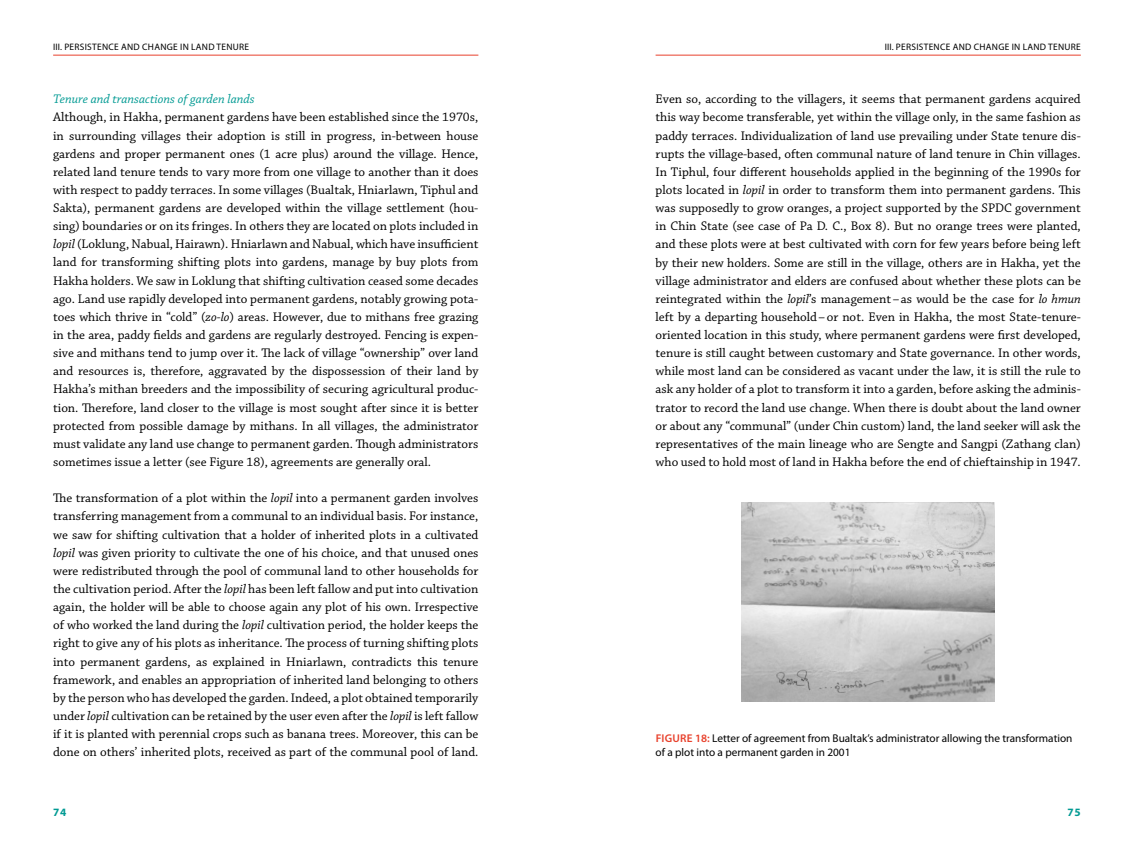
<style>
.page{position:relative;width:1134px;height:851px;background:#fff}
.page>*{position:absolute;margin:0;border:0;box-sizing:border-box;transform-origin:0 0}
.t1{font:13.12px/18.1px "Chaparral Pro";color:#000;text-align:justify}
.t2{font:italic 13.12px "Chaparral Pro";color:#009a93}
.t3{font:11.25px/13.8px "Myriad Pro";color:#000}
.t4{font:700 11.25px "Myriad Pro";color:#009a93}
.t5{font:9.38px "Myriad Pro";letter-spacing:.03em;color:#000}
.s1{font-style:italic}
.s2{font-weight:600;color:#e8412c}
</style>
<div class="page">
<hr style="left:53px;top:55px;width:425px;height:1px;background:#e8412c">
<hr style="left:656px;top:55px;width:425px;height:1px;background:#e8412c">
<img style="left:742px;top:502px;width:252px;height:199px">
<p class="t5" style="left:53px;top:41px;width:197px">III. PERSISTENCE AND CHANGE IN LAND TENURE</p>
<p class="t5" style="left:885px;top:41px;width:197px">III. PERSISTENCE AND CHANGE IN LAND TENURE</p>
<p class="t2" style="left:53px;top:92px;width:203px">Tenure and transactions of garden lands</p>
<p class="t1" style="left:53px;top:109px;width:427px">Although, in Hakha, permanent gardens have been established since the 1970s, in surrounding villages their adoption is still in progress, in-between house gardens and proper permanent ones (1 acre plus) around the village. Hence, related land tenure tends to vary more from one village to another than it does with respect to paddy terraces. In some villages (Bualtak, Hniarlawn, Tiphul and Sakta), permanent gardens are developed within the village settlement (hou&shy;sing) boundaries or on its fringes. In others they are located on plots included in <span class="s1">lopil</span> (Loklung, Nabual, Hairawn). Hniarlawn and Nabual, which have insufficient land for transforming shifting plots into gardens, manage by buy plots from Hakha holders. We saw in Loklung that shifting cultivation ceased some decades ago. Land use rapidly developed into permanent gardens, notably growing pota&shy;toes which thrive in “cold” (<span class="s1">zo-lo</span>) areas. However, due to mithans free grazing in the area, paddy fields and gardens are regularly destroyed. Fencing is expen&shy;sive and mithans tend to jump over it. The lack of village “ownership” over land and resources is, therefore, aggravated by the dispossession of their land by Hakha’s mithan breeders and the impossibility of securing agricultural produc&shy;tion. Therefore, land closer to the village is most sought after since it is better protected from possible damage by mithans. In all villages, the administrator must validate any land use change to permanent garden. Though administrators sometimes issue a letter (see Figure 18), agreements are generally oral.</p>
<p class="t1" style="left:53px;top:489px;width:427px">The transformation of a plot within the <span class="s1">lopil</span> into a permanent garden involves transferring management from a communal to an individual basis. For instance, we saw for shifting cultivation that a holder of inherited plots in a cultivated <span class="s1">lopil</span> was given priority to cultivate the one of his choice, and that unused ones were redistributed through the pool of communal land to other households for the cultivation period. After the <span class="s1">lopil</span> has been left fallow and put into cultivation again, the holder will be able to choose again any plot of his own. Irrespective of who worked the land during the <span class="s1">lopil</span> cultivation period, the holder keeps the right to give any of his plots as inheritance. The process of turning shifting plots into permanent gardens, as explained in Hniarlawn, contradicts this tenure framework, and enables an appropriation of inherited land belonging to others by the person who has developed the garden. Indeed, a plot obtained temporarily under <span class="s1">lopil</span> cultivation can be retained by the user even after the <span class="s1">lopil</span> is left fallow if it is planted with perennial crops such as banana trees. Moreover, this can be done on others’ inherited plots, received as part of the communal pool of land.</p>
<p class="t1" style="left:656px;top:90px;width:427px">Even so, according to the villagers, it seems that permanent gardens acquired this way become transferable, yet within the village only, in the same fashion as paddy terraces. Individualization of land use prevailing under State tenure dis&shy;rupts the village-based, often communal nature of land tenure in Chin villages.<br>In Tiphul, four different households applied in the beginning of the 1990s for plots located in <span class="s1">lopil</span> in order to transform them into permanent gardens. This was supposedly to grow oranges, a project supported by the SPDC government in Chin State (see case of Pa D. C., Box 8). But no orange trees were planted, and these plots were at best cultivated with corn for few years before being left by their new holders. Some are still in the village, others are in Hakha, yet the village administrator and elders are confused about whether these plots can be reintegrated within the <span class="s1">lopil</span>’s management–as would be the case for <span class="s1">lo hmun </span>left by a departing household–or not. Even in Hakha, the most State-tenure&shy;oriented location in this study, where permanent gardens were first developed, tenure is still caught between customary and State governance. In other words, while most land can be considered as vacant under the law, it is still the rule to ask any holder of a plot to transform it into a garden, before asking the adminis&shy;trator to record the land use change. When there is doubt about the land owner or about any “communal” (under Chin custom) land, the land seeker will ask the representatives of the main lineage who are Sengte and Sangpi (Zathang clan) who used to hold most of land in Hakha before the end of chieftainship in 1947.</p>
<p class="t3" style="left:656px;top:731px;width:418px"><span class="s2">FIGURE 18:</span> Letter of agreement from Bualtak’s administrator allowing the transformation of a plot into a permanent garden in 2001</p>
<p class="t4" style="left:53px;top:805px;width:15px">74</p>
<p class="t4" style="left:1067px;top:805px;width:15px">75</p>
</div>
